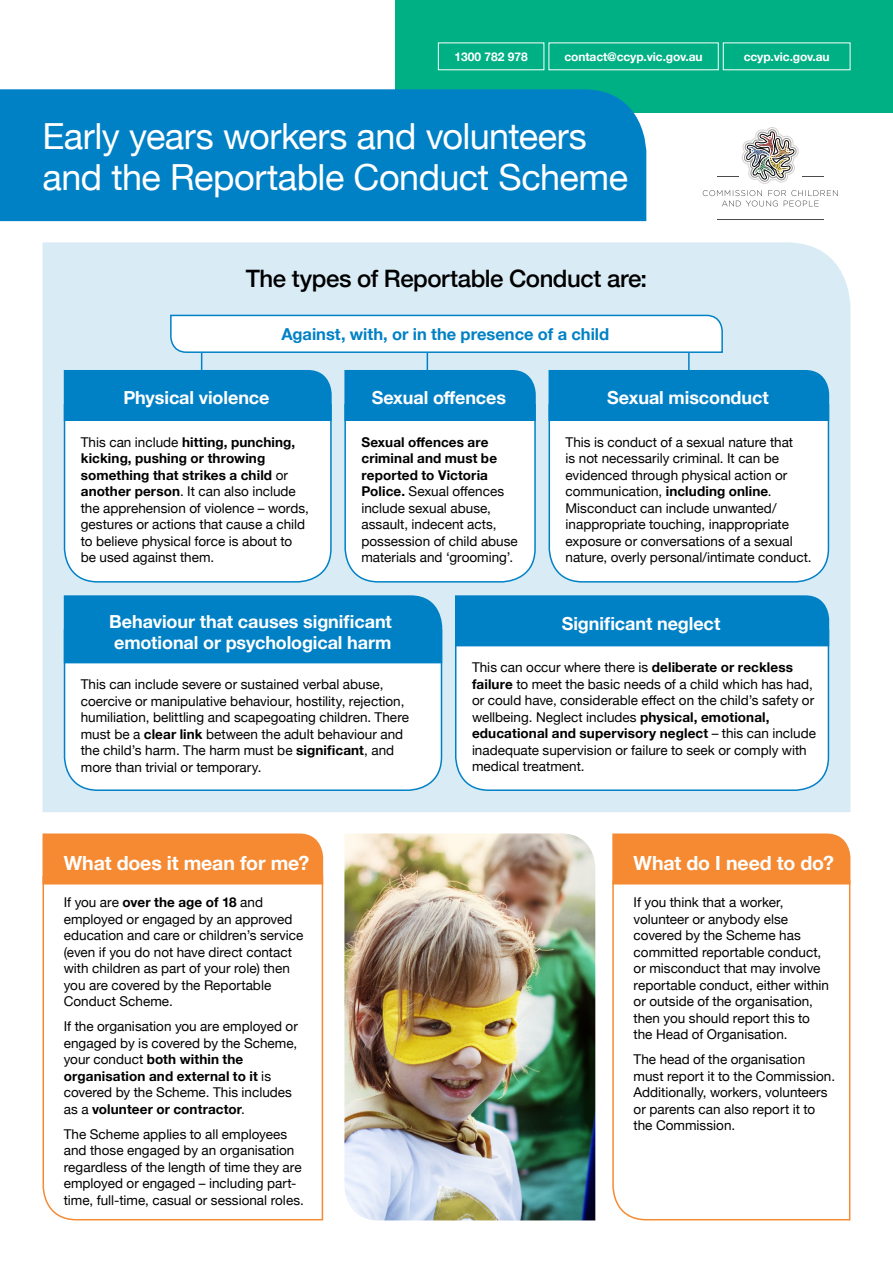
<style>
.page{position:relative;width:893px;height:1263px;background:#fff}
.page>*{position:absolute;margin:0;border:0;box-sizing:border-box;transform-origin:0 0}
.cover_large_type{font:36px/40.5px "Helvetica Neue";letter-spacing:-.015em;color:#fff}
.body_copy{font:500 24px "Helvetica Neue";letter-spacing:-.02em;color:#000}
.pull_out_quote{font:700 19.5px "Helvetica Neue";letter-spacing:-.005em;color:#fff}
.body_copy-2{font:700 18px/21px "Helvetica Neue";letter-spacing:-.005em;color:#fff}
.body_copy-3{font:700 16.5px "Helvetica Neue";color:#0081c6}
.body_copy-4{font:13.5px/16.5px "Helvetica Neue";color:#000}
.t1{font:700 12px "Helvetica Neue";letter-spacing:-.01em;color:#fff}
.s1{font-weight:700}
</style>
<div class="page">
<div style="left:395px;top:0;width:498px;height:113px;background:#00b085"></div>
<div style="left:43px;top:242px;width:807px;height:570px;background:#d9ecf6"></div>
<svg style="left:63px;top:629px;width:380px;height:163px"></svg>
<svg style="left:454px;top:629px;width:376px;height:163px"></svg>
<svg style="left:717px;top:127px;width:106px;height:57px"></svg>
<hr style="left:717px;top:219px;width:106px;height:1px;background:#4e4a4b">
<svg style="left:703px;top:190px;width:135px;height:16px"></svg>
<div style="left:0;top:89px;width:646px;height:132px;background:#0081c6"></div>
<div style="left:64px;top:595px;width:378px;height:68px;background:#0081c6"></div>
<svg style="left:64px;top:314px;width:765px;height:269px"></svg>
<div style="left:455px;top:595px;width:374px;height:51px;background:#0081c6"></div>
<svg style="left:42px;top:875px;width:282px;height:346px"></svg>
<svg style="left:612px;top:880px;width:239px;height:341px"></svg>
<div style="left:43px;top:833px;width:280px;height:51px;background:#f68a33"></div>
<div style="left:612px;top:833px;width:238px;height:51px;background:#f68a33"></div>
<img style="left:344px;top:833px;width:251px;height:387px">
<p class="t1" style="left:454px;top:47px;width:75px">1300 782 978</p>
<p class="t1" style="left:564px;top:47px;width:140px">contact@ccyp.vic.gov.au</p>
<p class="t1" style="left:744px;top:47px;width:87px">ccyp.vic.gov.au</p>
<p class="cover_large_type" style="left:43px;top:118px;width:587px">Early years workers and volunteers and the Reportable Conduct Scheme</p>
<p class="body_copy" style="left:246px;top:259px;width:403px">The types of Reportable Conduct are:</p>
<p class="body_copy-3" style="left:281px;top:321px;width:329px">Against, with, or in the presence of a child</p>
<p class="body_copy-2" style="left:124px;top:388px;width:148px">Physical violence</p>
<p class="body_copy-2" style="left:372px;top:388px;width:136px">Sexual offences</p>
<p class="body_copy-2" style="left:607px;top:388px;width:163px">Sexual misconduct</p>
<p class="body_copy-4" style="left:81px;top:435px;width:230px">This can include <span class="s1">hitting, punching, kicking, pushing or throwing something that strikes a child</span> or <span class="s1">another person</span>. It can also include the apprehension of violence – words, gestures or actions that cause a child to believe physical force is about to be used against them.</p>
<p class="body_copy-4" style="left:361px;top:435px;width:158px"><span class="s1">Sexual offences are criminal and must be reported to Victoria<br>Police.</span> Sexual offences include sexual abuse, assault, indecent acts, possession of child abuse materials and ‘grooming’.</p>
<p class="body_copy-4" style="left:566px;top:434px;width:248px">This is conduct of a sexual nature that<br>is not necessarily criminal. It can be evidenced through physical action or communication, <span class="s1">including online</span>.<br>Misconduct can include unwanted/ inappropriate touching, inappropriate exposure or conversations of a sexual nature, overly personal/intimate conduct.</p>
<p class="body_copy-2" style="left:109px;top:611px;width:284px">Behaviour that causes significant emotional or psychological harm</p>
<p class="body_copy-4" style="left:81px;top:677px;width:330px">This can include severe or sustained verbal abuse, coercive or manipulative behaviour, hostility, rejection, humiliation, belittling and scapegoating children. There must be a <span class="s1">clear link</span> between the adult behaviour and the child’s harm. The harm must be <span class="s1">significant</span>, and more than trivial or temporary.</p>
<p class="pull_out_quote" style="left:64px;top:847px;width:247px">What does it mean for me?</p>
<p class="body_copy-4" style="left:64px;top:895px;width:241px">If you are <span class="s1">over the age of 18</span> and employed or engaged by an approved education and care or children’s service (even if you do not have direct contact with children as part of your role) then you are covered by the Reportable Conduct Scheme.</p>
<p class="body_copy-4" style="left:64px;top:1019px;width:236px">If the organisation you are employed or engaged by is covered by the Scheme, your conduct <span class="s1">both within the organisation and external to it</span> is covered by the Scheme. This includes as a <span class="s1">volunteer or contractor</span>.</p>
<p class="body_copy-4" style="left:64px;top:1126px;width:242px">The Scheme applies to all employees and those engaged by an organisation regardless of the length of time they are employed or engaged – including part&shy;time, full-time, casual or sessional roles.</p>
<p class="body_copy-2" style="left:562px;top:613px;width:160px">Significant neglect</p>
<p class="body_copy-4" style="left:472px;top:660px;width:345px">This can occur where there is <span class="s1">deliberate or reckless failure</span> to meet the basic needs of a child which has had, or could have, considerable effect on the child’s safety or wellbeing. Neglect includes <span class="s1">physical, emotional, educational and supervisory neglect</span> – this can include inadequate supervision or failure to seek or comply with medical treatment.</p>
<p class="pull_out_quote" style="left:634px;top:847px;width:202px">What do I need to do?</p>
<p class="body_copy-4" style="left:634px;top:895px;width:197px">If you think that a worker, volunteer or anybody else covered by the Scheme has committed reportable conduct, or misconduct that may involve reportable conduct, either within or outside of the organisation, then you should report this to the Head of Organisation.</p>
<p class="body_copy-4" style="left:634px;top:1052px;width:203px">The head of the organisation must report it to the Commission.<br>Additionally, workers, volunteers or parents can also report it to the Commission.</p>
</div>
